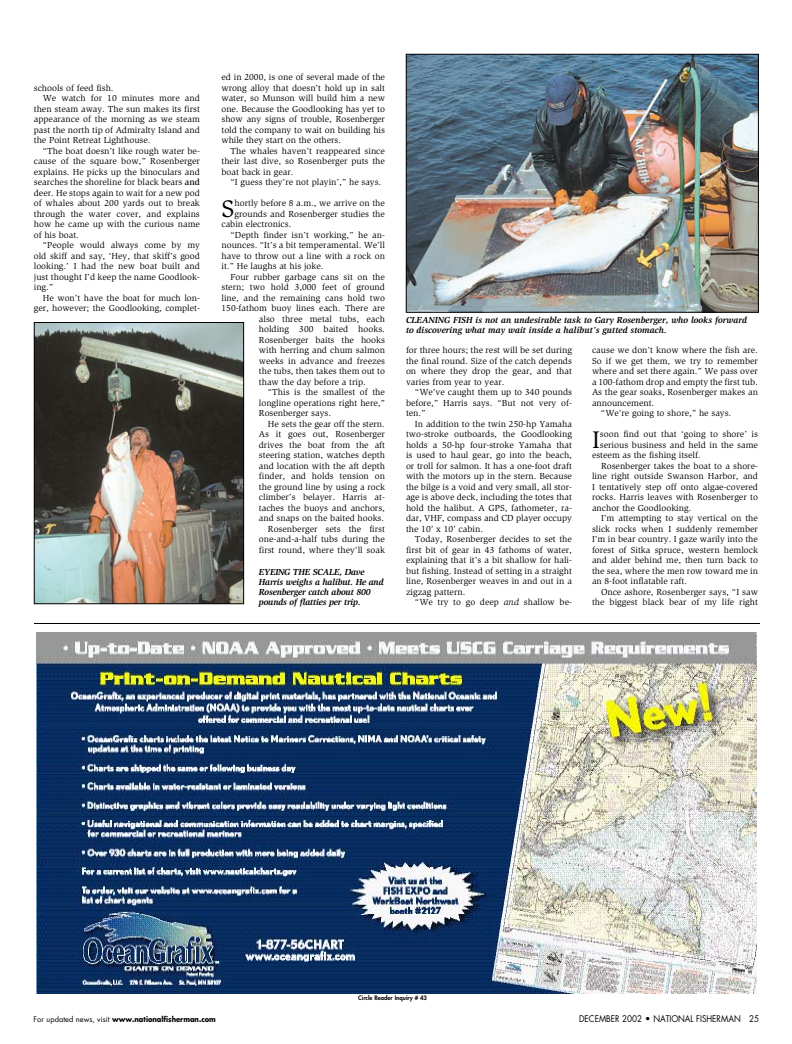
<style>
.page{position:relative;width:792px;height:1044px;background:#fff}
.page>*{position:absolute;margin:0;border:0;box-sizing:border-box;transform-origin:0 0}
.t1{font:24.7px "Slimbach Std";color:#000}
.t2{font:9px/10.5px "Slimbach Std";color:#000;text-align:justify}
.t3{font:italic 700 9px/10px "Slimbach Std";color:#000}
.t4{font:italic 700 9px/10px "Slimbach Std";letter-spacing:-.02em;color:#000}
.t5{font:9px "Futura Std";color:#000;scale:.9 1}
.t6{font:700 7.5px "Futura Std";color:#000;scale:.9 1}
.t7{font:800 6px "Futura Std";color:#000}
.s1{font-weight:500}
.s2{font-style:italic}
.s3{font-weight:400}
</style>
<div class="page">
<img style="left:408px;top:56px;width:349px;height:254px">
<div style="left:406px;top:54px;width:353px;height:258px;border:1px solid #000"></div>
<hr style="left:34px;top:623px;width:726px;height:1px;background:#000">
<img style="left:36px;top:324px;width:206px;height:278px">
<div style="left:34px;top:322px;width:210px;height:282px;border:1px solid #000"></div>
<img style="left:36px;top:633px;width:721px;height:361px">
<p class="t2" style="left:34px;top:82px;width:81px">schools of feed fish.</p>
<p class="t2" style="left:43px;top:93px;width:159px">We watch for 10 minutes more and</p>
<p class="t2" style="left:34px;top:103px;width:168px">then steam away. The sun makes its first</p>
<p class="t2" style="left:34px;top:114px;width:168px">appearance of the morning as we steam</p>
<p class="t2" style="left:34px;top:124px;width:168px">past the north tip of Admiralty Island and</p>
<p class="t2" style="left:34px;top:135px;width:118px">the Point Retreat Lighthouse.</p>
<p class="t2" style="left:43px;top:145px;width:159px">“The boat doesn’t like rough water be-</p>
<p class="t2" style="left:34px;top:156px;width:168px">cause of the square bow,” Rosenberger</p>
<p class="t2" style="left:34px;top:166px;width:168px">explains. He picks up the binoculars and</p>
<p class="t2" style="left:34px;top:177px;width:168px">searches the shoreline for black bears <span class="s1">and</span></p>
<p class="t2" style="left:34px;top:187px;width:168px">deer. He stops again to wait for a new pod</p>
<p class="t2" style="left:34px;top:198px;width:168px">of whales about 200 yards out to break</p>
<p class="t2" style="left:34px;top:208px;width:168px">through the water cover, and explains</p>
<p class="t2" style="left:34px;top:219px;width:168px">how he came up with the curious name</p>
<p class="t2" style="left:34px;top:229px;width:47px">of his boat.</p>
<p class="t2" style="left:43px;top:240px;width:159px">“People would always come by my</p>
<p class="t2" style="left:34px;top:250px;width:168px">old skiff and say, ‘Hey, that skiff’s good</p>
<p class="t2" style="left:34px;top:261px;width:168px">looking.’ I had the new boat built and</p>
<p class="t2" style="left:34px;top:271px;width:168px">just thought I’d keep the name Goodlook-</p>
<p class="t2" style="left:34px;top:282px;width:21px">ing.”</p>
<p class="t2" style="left:43px;top:292px;width:159px">He won’t have the boat for much lon-</p>
<p class="t2" style="left:34px;top:303px;width:168px">ger, however; the Goodlooking, complet-</p>
<p class="t2" style="left:222px;top:72px;width:165px">ed in 2000, is one of several made of the wrong alloy that doesn’t hold up in salt water, so Munson will build him a new one. Because the Goodlooking has yet to show any signs of trouble, Rosenberger told the company to wait on building his while they start on the others.</p>
<p class="t2" style="left:222px;top:145px;width:165px;text-indent:9px">The whales haven’t reappeared since their last dive, so Rosenberger puts the boat back in gear.</p>
<p class="t2" style="left:230px;top:177px;width:152px">“I guess they’re not playin’,” he says.</p>
<h1 class="t1" style="left:222px;top:194px;width:15px">S</h1>
<p class="t2" style="left:235px;top:198px;width:152px">hortly before 8 a.m., we arrive on the</p>
<p class="t2" style="left:235px;top:208px;width:152px">grounds and Rosenberger studies the</p>
<p class="t2" style="left:221px;top:219px;width:71px">cabin electronics.</p>
<p class="t2" style="left:230px;top:229px;width:156px">“Depth finder isn’t working,” he an-</p>
<p class="t2" style="left:221px;top:240px;width:165px">nounces. “It’s a bit temperamental. We’ll</p>
<p class="t2" style="left:221px;top:250px;width:165px">have to throw out a line with a rock on</p>
<p class="t2" style="left:221px;top:261px;width:104px">it.” He laughs at his joke.</p>
<p class="t2" style="left:230px;top:271px;width:156px">Four rubber garbage cans sit on the</p>
<p class="t2" style="left:221px;top:282px;width:165px">stern; two hold 3,000 feet of ground</p>
<p class="t2" style="left:221px;top:292px;width:165px">line, and the remaining cans hold two</p>
<p class="t2" style="left:221px;top:303px;width:165px">150-fathom buoy lines each. There are</p>
<p class="t2" style="left:259px;top:313px;width:128px">also three metal tubs, each</p>
<p class="t2" style="left:259px;top:324px;width:128px">holding 300 baited hooks.</p>
<p class="t2" style="left:259px;top:334px;width:128px">Rosenberger baits the hooks</p>
<p class="t2" style="left:259px;top:345px;width:128px">with herring and chum salmon</p>
<p class="t2" style="left:259px;top:355px;width:128px">weeks in advance and freezes</p>
<p class="t2" style="left:259px;top:366px;width:128px">the tubs, then takes them out to</p>
<p class="t2" style="left:259px;top:376px;width:108px">thaw the day before a trip.</p>
<p class="t2" style="left:268px;top:387px;width:119px">“This is the smallest of the</p>
<p class="t2" style="left:259px;top:397px;width:128px">longline operations right here,”</p>
<p class="t2" style="left:259px;top:408px;width:74px">Rosenberger says.</p>
<p class="t2" style="left:268px;top:418px;width:119px">He sets the gear off the stern.</p>
<p class="t2" style="left:259px;top:429px;width:128px">As it goes out, Rosenberger</p>
<p class="t2" style="left:259px;top:439px;width:128px">drives the boat from the aft</p>
<p class="t2" style="left:259px;top:450px;width:128px">steering station, watches depth</p>
<p class="t2" style="left:259px;top:460px;width:128px">and location with the aft depth</p>
<p class="t2" style="left:259px;top:471px;width:128px">finder, and holds tension on</p>
<p class="t2" style="left:259px;top:481px;width:128px">the ground line by using a rock</p>
<p class="t2" style="left:259px;top:492px;width:128px">climber’s belayer. Harris at-</p>
<p class="t2" style="left:259px;top:502px;width:128px">taches the buoys and anchors,</p>
<p class="t2" style="left:259px;top:513px;width:127px">and snaps on the baited hooks.</p>
<p class="t2" style="left:268px;top:523px;width:119px">Rosenberger sets the first</p>
<p class="t2" style="left:259px;top:534px;width:128px">one-and-a-half tubs during the</p>
<p class="t2" style="left:259px;top:544px;width:128px">first round, where they’ll soak</p>
<p class="t4" style="left:259px;top:567px;width:126px">eyeing the scale, Dave<br>Harris weighs a halibut. He and<br>Rosenberger catch about 800 pounds of flatties per trip.</p>
<p class="t3" style="left:406px;top:315px;width:343px">cleaning fish is not an undesirable task to Gary Rosenberger, who looks forward to discovering what may wait inside a halibut’s gutted stomach.</p>
<p class="t2" style="left:406px;top:345px;width:168px">for three hours; the rest will be set during the final round. Size of the catch depends on where they drop the gear, and that varies from year to year.</p>
<p class="t2" style="left:406px;top:387px;width:168px;text-indent:9px">“We’ve caught them up to 340 pounds before,” Harris says. “But not very of&shy;ten.”</p>
<p class="t2" style="left:406px;top:418px;width:168px;text-indent:9px">In addition to the twin 250-hp Yamaha two-stroke outboards, the Goodlooking holds a 50-hp four-stroke Yamaha that is used to haul gear, go into the beach, or troll for salmon. It has a one-foot draft with the motors up in the stern. Because the bilge is a void and very small, all stor&shy;age is above deck, including the totes that hold the halibut. A GPS, fathometer, ra&shy;dar, VHF, compass and CD player occupy the 10’ x 10’ cabin.</p>
<p class="t2" style="left:406px;top:534px;width:168px;text-indent:9px">Today, Rosenberger decides to set the first bit of gear in 43 fathoms of water, explaining that it’s a bit shallow for hali&shy;but fishing. Instead of setting in a straight line, Rosenberger weaves in and out in a zigzag pattern.</p>
<p class="t2" style="left:415px;top:597px;width:159px">“We try to go deep <span class="s2">and</span> shallow be-</p>
<p class="t2" style="left:592px;top:345px;width:168px">cause we don’t know where the fish are.</p>
<p class="t2" style="left:592px;top:355px;width:167px">So if we get them, we try to remember</p>
<p class="t2" style="left:592px;top:366px;width:167px">where and set there again.” We pass over</p>
<p class="t2" style="left:592px;top:376px;width:167px">a 100-fathom drop and empty the first tub.</p>
<p class="t2" style="left:592px;top:387px;width:167px">As the gear soaks, Rosenberger makes an</p>
<p class="t2" style="left:592px;top:397px;width:64px">announcement.</p>
<p class="t2" style="left:601px;top:408px;width:132px">“We’re going to shore,” he says.</p>
<h1 class="t1" style="left:592px;top:425px;width:9px">I</h1>
<p class="t2" style="left:600px;top:429px;width:160px">soon find out that ‘going to shore’ is</p>
<p class="t2" style="left:600px;top:439px;width:160px">serious business and held in the same</p>
<p class="t2" style="left:592px;top:450px;width:110px">esteem as the fishing itself.</p>
<p class="t2" style="left:601px;top:460px;width:158px">Rosenberger takes the boat to a shore-</p>
<p class="t2" style="left:592px;top:471px;width:167px">line right outside Swanson Harbor, and</p>
<p class="t2" style="left:592px;top:481px;width:168px">I tentatively step off onto algae-covered</p>
<p class="t2" style="left:592px;top:492px;width:168px">rocks. Harris leaves with Rosenberger to</p>
<p class="t2" style="left:592px;top:502px;width:101px">anchor the Goodlooking.</p>
<p class="t2" style="left:601px;top:513px;width:158px">I’m attempting to stay vertical on the</p>
<p class="t2" style="left:592px;top:523px;width:167px">slick rocks when I suddenly remember</p>
<p class="t2" style="left:592px;top:534px;width:167px">I’m in bear country. I gaze warily into the</p>
<p class="t2" style="left:592px;top:544px;width:168px">forest of Sitka spruce, western hemlock</p>
<p class="t2" style="left:592px;top:555px;width:167px">and alder behind me, then turn back to</p>
<p class="t2" style="left:592px;top:565px;width:168px">the sea, where the men row toward me in</p>
<p class="t2" style="left:592px;top:576px;width:97px">an 8-foot inflatable raft.</p>
<p class="t2" style="left:601px;top:586px;width:159px">Once ashore, Rosenberger says, “I saw</p>
<p class="t2" style="left:592px;top:597px;width:168px">the biggest black bear of my life right</p>
<p class="t7" style="left:358px;top:994px;width:70px">Circle Reader Inquiry # 43</p>
<p class="t6" style="left:34px;top:1014px;width:204px"><span class="s3">FOR UPDATED NEWS, VISIT</span> www.nationalfisherman.com</p>
<p class="t5" style="left:579px;top:1013px;width:201px">DECEMBER 2002 • NATIONAL FISHERMAN 25</p>
</div>
